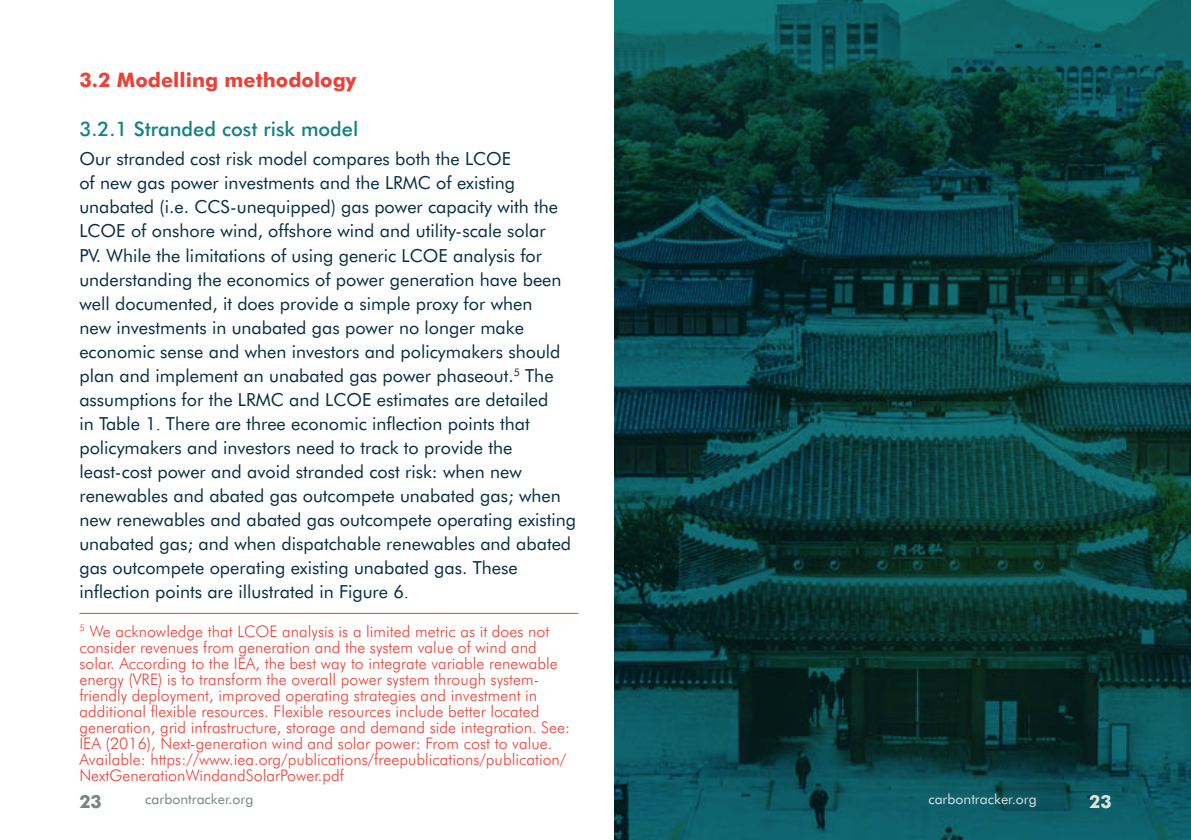
<style>
.page{position:relative;width:1191px;height:840px;background:#fff}
.page>*{position:absolute;margin:0;border:0;box-sizing:border-box;transform-origin:0 0}
.t1{font:500 20px "Futura BT";color:#148183}
.t2{font:700 20px "Futura BT";color:#e6443b}
.t3{font:18px/24px "Futura BT";color:#072e41}
.t4{font:700 18px "Futura BT";color:#738584}
.t5{font:700 18px "Futura BT";color:#e1e1e1}
.t6{font:300 16px/16px "Futura BT";color:#e6443b}
.t7{font:14px "Futura BT";color:#738584}
.t8{font:14px "Futura BT";color:#e1e1e1}
.s1{font-family:"Times New Roman"}
</style>
<div class="page">
<img style="left:614px;top:0;width:577px;height:839px">
<hr style="left:79px;top:612px;width:499px;height:1px;background:#e6443b">
<p class="t2" style="left:79px;top:68px;width:279px">3.2 Modelling methodology</p>
<p class="t1" style="left:79px;top:116px;width:280px">3.2.1 Stranded cost risk model</p>
<p class="t3" style="left:79px;top:147px;width:498px">Our stranded cost risk model compares both the LCOE<br>of new gas power investments and the LRMC of existing unabated (i.e. CCS-unequipped) gas power capacity with the LCOE of onshore wind, offshore wind and utility-scale solar<br>PV. While the limitations of using generic LCOE analysis for understanding the economics of power generation have been well documented, it does provide a simple proxy for when<br>new investments in unabated gas power no longer make economic sense and when investors and policymakers should plan and implement an unabated gas power phaseout.<sup>5</sup> The assumptions for the LRMC and LCOE estimates are detailed<br>in Table 1<span class="s1">.</span> There are three economic inflection points that policymakers and investors need to track to provide the least-cost power and avoid stranded cost risk: when new renewables and abated gas outcompete unabated gas; when new renewables and abated gas outcompete operating existing unabated gas; and when dispatchable renewables and abated gas outcompete operating existing unabated gas. These inflection points are illustrated in Figure 6<span class="s1">.</span></p>
<p class="t6" style="left:79px;top:622px;width:492px"><sup>5</sup> We acknowledge that LCOE analysis is a limited metric as it does not consider revenues from generation and the system value of wind and solar. According to the IEA, the best way to integrate variable renewable energy (VRE) is to transform the overall power system through system&shy;friendly deployment, improved operating strategies and investment in additional flexible resources. Flexible resources include better located generation, grid infrastructure, storage and demand side integration. See:<br>IEA (2016), Next-generation wind and solar power: From cost to value.<br>Available: https://www.iea.org/publications/freepublications/publication/ NextGenerationWindandSolarPower.pdf</p>
<p class="t4" style="left:79px;top:789px;width:24px">23</p>
<p class="t7" style="left:145px;top:790px;width:110px">carbontracker.org</p>
<p class="t8" style="left:928px;top:790px;width:110px">carbontracker.org</p>
<p class="t5" style="left:1089px;top:789px;width:24px">23</p>
</div>
